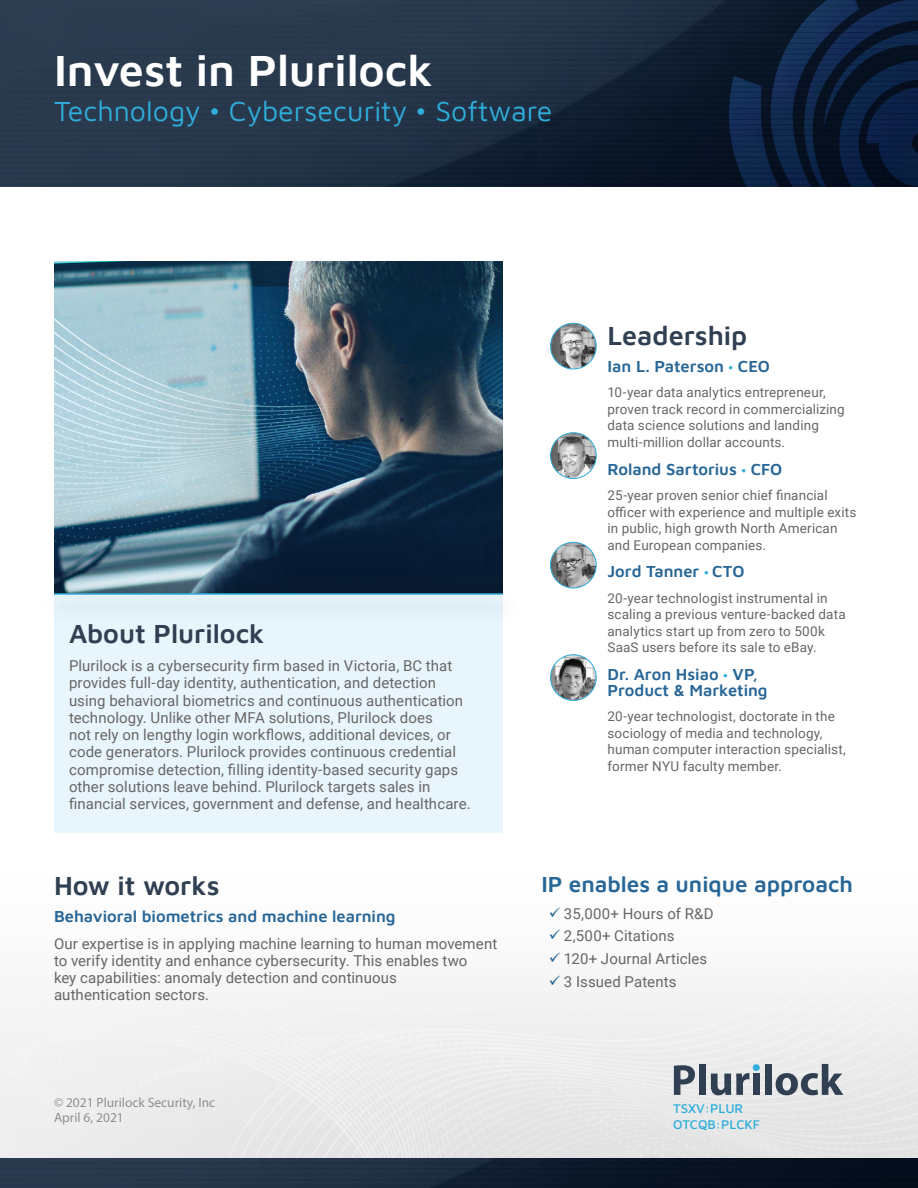
<style>
.page{position:relative;width:918px;height:1188px;background:#fff}
.page>*{position:absolute;margin:0;border:0;box-sizing:border-box;transform-origin:0 0}
.t1{font:600 45px "Maven Pro";color:#fff}
.t2{font:28.5px "Maven Pro";color:#2faddb}
.t3{font:600 27px "Maven Pro";color:#303f52}
.t4{font:600 22.5px "Maven Pro";color:#276696}
.t5{font:600 16.5px/15.8px "Maven Pro";color:#276696}
.t6{font:15px/17.2px "Roboto";letter-spacing:.005em;color:#666}
.t7{font:13.5px/16.5px "Roboto";letter-spacing:.01em;color:#666}
.t8{font:13.5px/15px "Myriad Pro";color:#666}
.t9{font:500 13.05px/15.6px "Maven Pro";color:#2faddb}
.s1{font-family:"Myriad Pro";font-weight:400;color:#2faddb}
</style>
<div class="page">
<img style="left:0;top:0;width:726px;height:187px">
<img style="left:0;top:982px;width:918px;height:176px">
<img style="left:0;top:1158px;width:918px;height:30px">
<svg style="left:674px;top:1065px;width:21px;height:30px"></svg>
<div style="left:699px;top:1064px;width:7px;height:31px;background:#303f52"></div>
<svg style="left:711px;top:1073px;width:38px;height:22px"></svg>
<div style="left:753px;top:1074px;width:7px;height:21px;background:#303f52"></div>
<div style="left:765px;top:1064px;width:6px;height:31px;background:#303f52"></div>
<svg style="left:776px;top:1064px;width:67px;height:31px;background:#9aa1a9"></svg>
<div style="left:753px;top:1064px;width:7px;height:7px;background:#2faddb;border-radius:50%"></div>
<svg style="left:550px;top:323px;width:46px;height:46px"></svg>
<div style="left:550px;top:323px;width:47px;height:46px;border:1px solid #2faddb;border-radius:50%"></div>
<img style="left:550px;top:542px;width:46px;height:46px;border-radius:23px">
<div style="left:550px;top:542px;width:47px;height:46px;border:1px solid #2faddb;border-radius:50%"></div>
<img style="left:550px;top:655px;width:46px;height:45px;border-radius:23px">
<div style="left:550px;top:654px;width:47px;height:47px;border:1px solid #2faddb;border-radius:50%"></div>
<img style="left:550px;top:433px;width:46px;height:45px;border-radius:23px">
<div style="left:550px;top:432px;width:47px;height:47px;border:1px solid #2faddb;border-radius:50%"></div>
<svg style="left:726px;top:0;width:192px;height:187px;background:#0b1d39"></svg>
<img style="left:54px;top:261px;width:449px;height:328px">
<div style="left:54px;top:594px;width:449px;height:238px;background:#e9f5fc"></div>
<div style="left:40px;top:589px;width:482px;height:37px;background:#276696;opacity:.15"></div>
<hr style="left:54px;top:593px;width:449px;height:2px;background:#2faddb">
<svg style="left:550px;top:982px;width:10px;height:3px"></svg>
<h1 class="t1" style="left:54px;top:40px;width:380px">Invest in Plurilock</h1>
<h2 class="t2" style="left:54px;top:91px;width:500px">Technology • Cybersecurity • Software</h2>
<h3 class="t3" style="left:69px;top:615px;width:197px">About Plurilock</h3>
<p class="t6" style="left:69px;top:657px;width:403px">Plurilock is a cybersecurity firm based in Victoria, BC that provides full-day identity, authentication, and detection using behavioral biometrics and continuous authentication technology. Unlike other MFA solutions, Plurilock does<br>not rely on lengthy login workflows, additional devices, or code generators. Plurilock provides continuous credential compromise detection, filling identity-based security gaps other solutions leave behind. Plurilock targets sales in financial services, government and defense, and healthcare.</p>
<h3 class="t3" style="left:608px;top:317px;width:141px">Leadership</h3>
<p class="t5" style="left:608px;top:357px;width:164px">Ian L. Paterson <span class="s1">•</span> CEO</p>
<p class="t7" style="left:608px;top:384px;width:239px">10-year data analytics entrepreneur, proven track record in commercializing data science solutions and landing multi-million dollar accounts.</p>
<p class="t5" style="left:608px;top:460px;width:176px">Roland Sartorius <span class="s1">•</span> CFO</p>
<p class="t7" style="left:608px;top:487px;width:250px">25-year proven senior chief financial officer with experience and multiple exits in public, high growth North American and European companies.</p>
<p class="t5" style="left:608px;top:563px;width:139px">Jord Tanner <span class="s1">•</span> CTO</p>
<p class="t7" style="left:608px;top:589px;width:240px">20-year technologist instrumental in scaling a previous venture-backed data analytics start up from zero to 500k SaaS users before its sale to eBay.</p>
<p class="t5" style="left:608px;top:665px;width:162px">Dr. Aron Hsiao <span class="s1">•</span> VP,<br>Product &amp; Marketing</p>
<p class="t7" style="left:608px;top:708px;width:240px">20-year technologist, doctorate in the sociology of media and technology, human computer interaction specialist, former NYU faculty member.</p>
<h3 class="t3" style="left:54px;top:867px;width:167px">How it works</h3>
<p class="t5" style="left:54px;top:908px;width:343px">Behavioral biometrics and machine learning</p>
<p class="t6" style="left:54px;top:934px;width:445px">Our expertise is in applying machine learning to human movement to verify identity and enhance cybersecurity. This enables two<br>key capabilities: anomaly detection and continuous authentication sectors.</p>
<p class="t8" style="left:54px;top:1095px;width:163px">© 2021 Plurilock Security, Inc<br>April 6, 2021</p>
<h3 class="t4" style="left:542px;top:869px;width:313px">IP enables a unique approach</h3>
<p class="t6" style="left:564px;top:901px;width:151px;line-height:22.8px">35,000+ Hours of R&amp;D<br>2,500+ Citations<br>120+ Journal Articles<br>3 Issued Patents</p>
<p class="t9" style="left:673px;top:1100px;width:89px">TSXV:PLUR<br>OTCQB:PLCKF</p>
</div>
